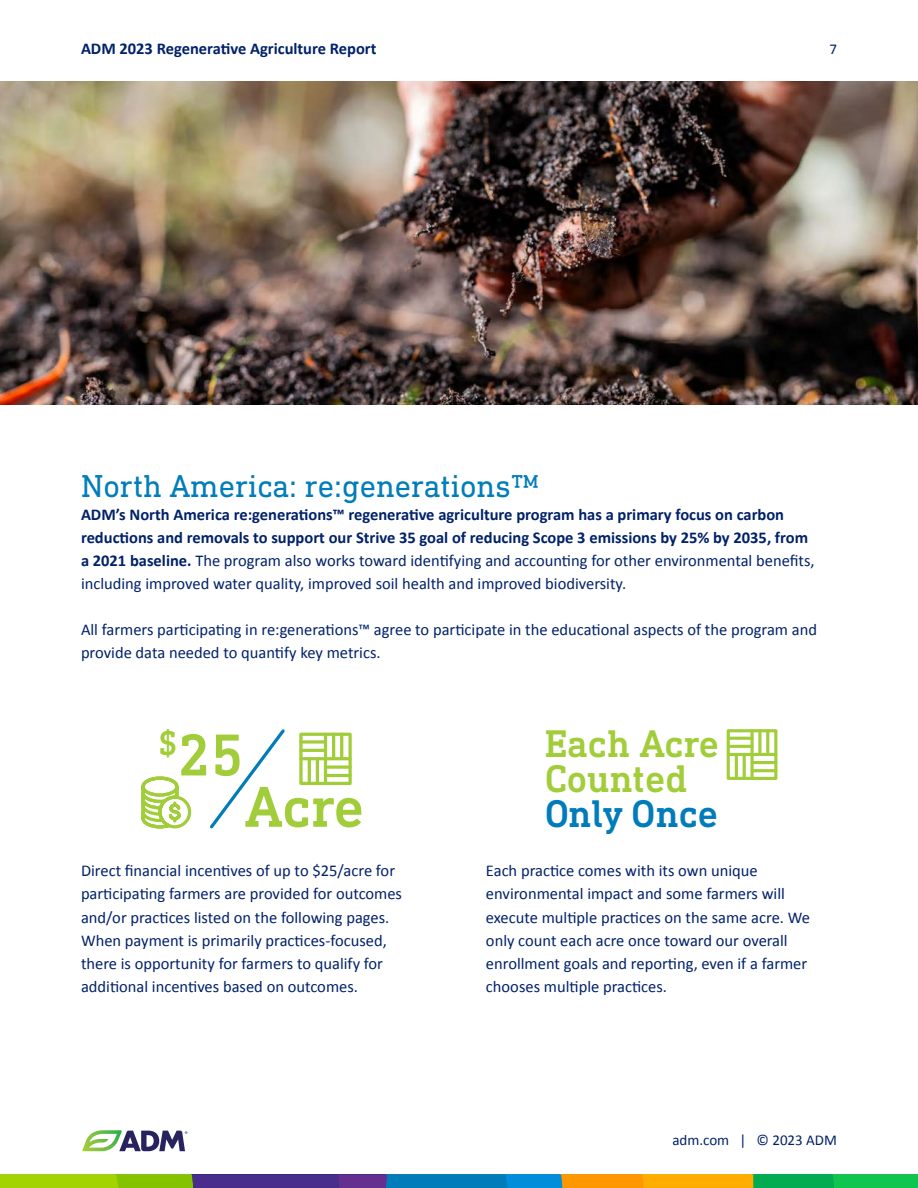
<style>
.page{position:relative;width:918px;height:1188px;background:#fff}
.page>*{position:absolute;margin:0;border:0;box-sizing:border-box;transform-origin:0 0}
.t1{font:500 60.15px "DIN Next Slab Pro";color:#a2cd3a}
.t2{font:500 58.8px "DIN Next Slab Pro";color:#a2cd3a}
.t3{font:500 39.3px/35.2px "DIN Next Slab Pro";color:#a2cd3a}
.t4{font:500 39.3px "DIN Next Slab Pro";color:#007cba}
.t5{font:32.25px "DIN Next Slab Pro";color:#007dba}
.t6{font:16.5px/23.1px "Calibri";color:#012169}
.t7{font:700 16.5px/23.1px "Calibri";color:#012169}
.t8{font:15px "Calibri";color:#012169}
.s1{font-weight:400}
</style>
<div class="page">
<svg style="left:82px;top:1130px;width:106px;height:21px"></svg>
<svg style="left:0;top:1174px;width:918px;height:14px;background:#669052"></svg>
<img style="left:0;top:81px;width:918px;height:324px">
<svg style="left:210px;top:729px;width:75px;height:100px"></svg>
<div style="left:299px;top:733px;width:53px;height:52px;border:3px solid #a2cd3a"></div>
<hr style="left:301px;top:757px;width:49px;height:3px;background:#a2cd3a">
<hr style="left:301px;top:749px;width:25px;height:3px;background:#a2cd3a">
<svg style="left:301px;top:740px;width:23px;height:4px"></svg>
<svg style="left:327px;top:765px;width:23px;height:4px"></svg>
<hr style="left:326px;top:774px;width:24px;height:3px;background:#a2cd3a">
<hr style="left:324px;top:734px;width:3px;height:24px;background:#a2cd3a">
<hr style="left:332px;top:734px;width:3px;height:24px;background:#a2cd3a">
<hr style="left:340px;top:734px;width:3px;height:24px;background:#a2cd3a">
<hr style="left:308px;top:759px;width:3px;height:24px;background:#a2cd3a">
<hr style="left:316px;top:759px;width:3px;height:24px;background:#a2cd3a">
<hr style="left:324px;top:759px;width:3px;height:24px;background:#a2cd3a">
<div style="left:158px;top:796px;width:33px;height:32px;border:3px solid #a2cd3a;border-radius:50%"></div>
<svg style="left:141px;top:776px;width:41px;height:53px"></svg>
<div style="left:727px;top:729px;width:50px;height:51px;border:3px solid #a2cd3a"></div>
<hr style="left:728px;top:753px;width:48px;height:3px;background:#a2cd3a">
<hr style="left:728px;top:745px;width:24px;height:3px;background:#a2cd3a">
<hr style="left:728px;top:737px;width:24px;height:3px;background:#a2cd3a">
<hr style="left:752px;top:761px;width:24px;height:3px;background:#a2cd3a">
<hr style="left:752px;top:769px;width:24px;height:3px;background:#a2cd3a">
<svg style="left:750px;top:731px;width:4px;height:22px"></svg>
<hr style="left:758px;top:731px;width:3px;height:23px;background:#a2cd3a">
<hr style="left:766px;top:731px;width:3px;height:23px;background:#a2cd3a">
<hr style="left:735px;top:755px;width:3px;height:23px;background:#a2cd3a">
<hr style="left:743px;top:755px;width:3px;height:23px;background:#a2cd3a">
<svg style="left:750px;top:756px;width:4px;height:22px"></svg>
<p class="t7" style="left:81px;top:36px;width:297px">ADM 2023 Regenerative Agriculture Report</p>
<p class="t8" style="left:829px;top:40px;width:9px">7</p>
<h1 class="t5" style="left:81px;top:467px;width:460px">North America: re:generations™</h1>
<p class="t7" style="left:81px;top:502px;width:735px">ADM’s North America re:generations™ regenerative agriculture program has a primary focus on carbon reductions and removals to support our Strive 35 goal of reducing Scope 3 emissions by 25% by 2035, from a 2021 baseline. <span class="s1">The program also works toward identifying and accounting for other environmental benefits, including improved water quality, improved soil health and improved biodiversity.</span></p>
<p class="t6" style="left:81px;top:617px;width:738px">All farmers participating in re:generations™ agree to participate in the educational aspects of the program and provide data needed to quantify key metrics.</p>
<h1 class="t1" style="left:158px;top:720px;width:87px"><sup>$</sup>25</h1>
<h2 class="t2" style="left:245px;top:773px;width:121px">Acre</h2>
<h3 class="t3" style="left:544px;top:726px;width:176px">Each Acre<br>Counted</h3>
<h3 class="t4" style="left:544px;top:791px;width:175px">Only Once</h3>
<p class="t6" style="left:81px;top:859px;width:323px">Direct financial incentives of up to $25/acre for participating farmers are provided for outcomes and/or practices listed on the following pages.<br>When payment is primarily practices-focused, there is opportunity for farmers to qualify for additional incentives based on outcomes.</p>
<p class="t6" style="left:486px;top:859px;width:326px">Each practice comes with its own unique environmental impact and some farmers will execute multiple practices on the same acre. We only count each acre once toward our overall enrollment goals and reporting, even if a farmer chooses multiple practices.</p>
<p class="t8" style="left:672px;top:1131px;width:166px">adm.com | © 2023 ADM</p>
</div>
